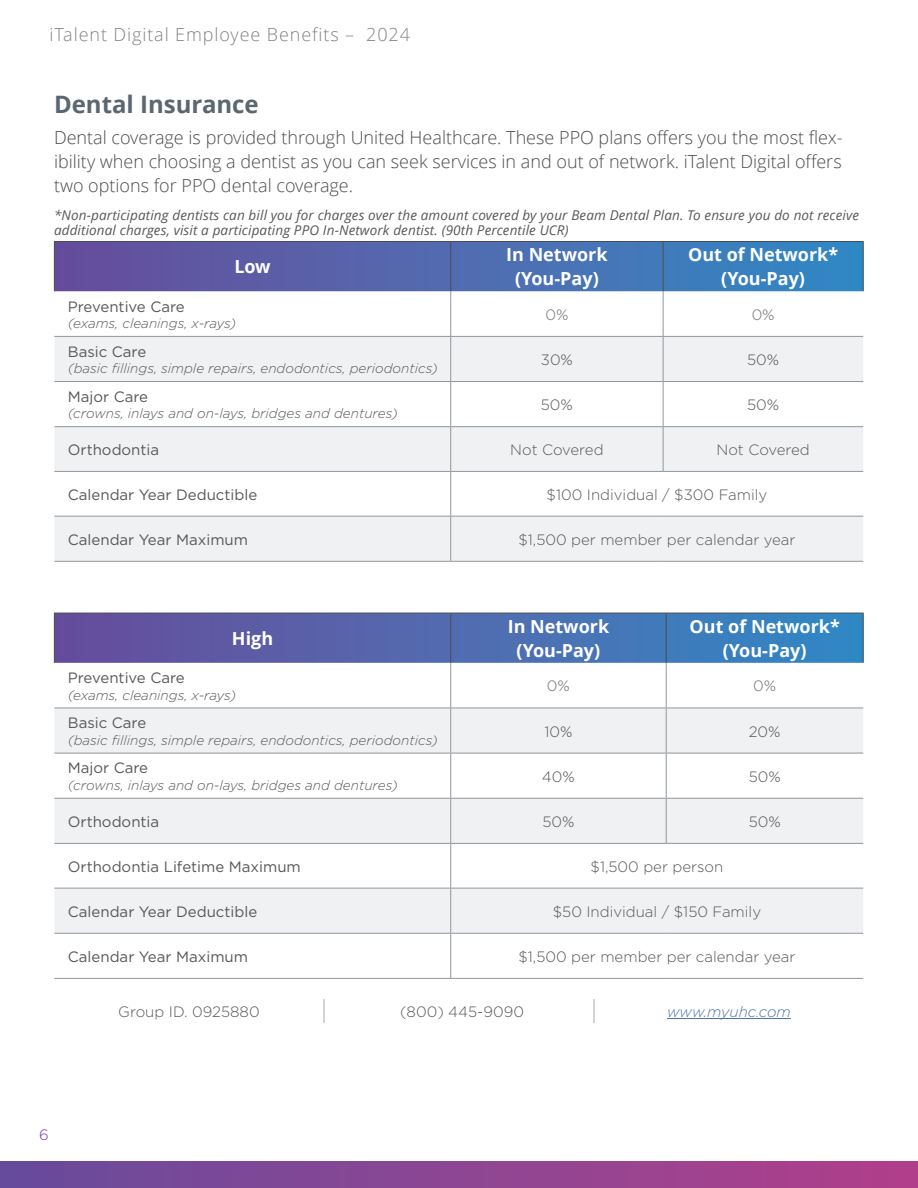
<style>
.page{position:relative;width:918px;height:1188px;background:#fff}
.page>*{position:absolute;margin:0;border:0;box-sizing:border-box;transform-origin:0 0}
.t1{font:700 24px "Open Sans";color:#5b6770}
.t2{font:300 18px/24px "Open Sans";color:#4b4c4d;text-align:justify}
.t3{font:700 18px/24px "Open Sans";color:#fff;text-align:center}
.t4{font:300 18px "Open Sans";letter-spacing:.05em;color:#808285}
.t5{font:300 15px "Gotham";color:#57585a}
.t6{font:15px "Gotham";color:#57585a}
.t7{font:italic 300 15px "Gotham";letter-spacing:-.005em;color:#4d72ac}
.t8{font:300 15px "Gotham";color:#717275}
.t9{font:300 15px "Gotham";color:#6b37b9}
.t10{font:italic 300 13.5px "Gotham";color:#57585a}
.t11{font:italic 13.5px/15px "Open Sans";letter-spacing:.01em;color:#57585a}
</style>
<div class="page">
<div style="left:0;top:1161px;width:918px;height:27px;background:linear-gradient(to right,#684b9c,#b13f8a)"></div>
<svg style="left:55px;top:242px;width:808px;height:49px;background:#4e6aaf"></svg>
<svg style="left:54px;top:337px;width:809px;height:224px;fill:#f0f1f2"></svg>
<svg style="left:54px;top:472px;width:809px;height:44px"></svg>
<hr style="left:450px;top:242px;width:1px;height:49px;background:#4b4d4d">
<hr style="left:663px;top:242px;width:1px;height:49px;background:#4b4d4d">
<hr style="left:450px;top:291px;width:1px;height:45px;background:#91969d">
<hr style="left:663px;top:291px;width:1px;height:45px;background:#91969d">
<hr style="left:450px;top:337px;width:1px;height:44px;background:#91969d">
<hr style="left:663px;top:337px;width:1px;height:44px;background:#91969d">
<hr style="left:450px;top:382px;width:1px;height:44px;background:#91969d">
<hr style="left:663px;top:382px;width:1px;height:44px;background:#91969d">
<hr style="left:450px;top:427px;width:1px;height:44px;background:#91969d">
<hr style="left:663px;top:427px;width:1px;height:44px;background:#91969d">
<hr style="left:450px;top:472px;width:1px;height:44px;background:#91969d">
<hr style="left:450px;top:517px;width:1px;height:44px;background:#91969d">
<hr style="left:54px;top:241px;width:397px;height:1px;background:#4b4d4d">
<hr style="left:54px;top:242px;width:1px;height:49px;background:#4b4d4d">
<hr style="left:451px;top:241px;width:212px;height:1px;background:#4b4d4d">
<hr style="left:663px;top:241px;width:201px;height:1px;background:#4b4d4d">
<hr style="left:863px;top:242px;width:1px;height:49px;background:#4b4d4d">
<hr style="left:54px;top:336px;width:397px;height:1px;background:#91969d">
<hr style="left:451px;top:336px;width:212px;height:1px;background:#91969d">
<hr style="left:663px;top:336px;width:200px;height:1px;background:#91969d">
<hr style="left:54px;top:381px;width:397px;height:1px;background:#91969d">
<hr style="left:451px;top:381px;width:212px;height:1px;background:#91969d">
<hr style="left:663px;top:381px;width:200px;height:1px;background:#91969d">
<hr style="left:54px;top:426px;width:397px;height:1px;background:#91969d">
<hr style="left:451px;top:426px;width:212px;height:1px;background:#91969d">
<hr style="left:663px;top:426px;width:200px;height:1px;background:#91969d">
<hr style="left:54px;top:471px;width:397px;height:1px;background:#91969d">
<hr style="left:451px;top:471px;width:212px;height:1px;background:#91969d">
<hr style="left:663px;top:471px;width:200px;height:1px;background:#91969d">
<hr style="left:54px;top:516px;width:397px;height:1px;background:#91969d">
<hr style="left:451px;top:516px;width:212px;height:1px;background:#91969d">
<hr style="left:663px;top:516px;width:200px;height:1px;background:#91969d">
<hr style="left:54px;top:561px;width:397px;height:1px;background:#91969d">
<hr style="left:451px;top:561px;width:212px;height:1px;background:#91969d">
<hr style="left:663px;top:561px;width:200px;height:1px;background:#91969d">
<svg style="left:55px;top:614px;width:808px;height:49px;background:#4e6bb0"></svg>
<svg style="left:54px;top:709px;width:809px;height:134px;fill:#f0f1f2"></svg>
<svg style="left:54px;top:844px;width:809px;height:134px"></svg>
<hr style="left:450px;top:613px;width:1px;height:50px;background:#4b4d4d">
<hr style="left:666px;top:613px;width:1px;height:50px;background:#4b4d4d">
<hr style="left:450px;top:663px;width:1px;height:45px;background:#91969d">
<hr style="left:666px;top:663px;width:1px;height:45px;background:#91969d">
<hr style="left:450px;top:708px;width:1px;height:45px;background:#91969d">
<hr style="left:666px;top:708px;width:1px;height:45px;background:#91969d">
<hr style="left:450px;top:753px;width:1px;height:45px;background:#91969d">
<hr style="left:666px;top:753px;width:1px;height:45px;background:#91969d">
<hr style="left:450px;top:799px;width:1px;height:44px;background:#91969d">
<hr style="left:666px;top:799px;width:1px;height:44px;background:#91969d">
<hr style="left:450px;top:844px;width:1px;height:44px;background:#91969d">
<hr style="left:450px;top:888px;width:1px;height:45px;background:#91969d">
<hr style="left:450px;top:934px;width:1px;height:44px;background:#91969d">
<hr style="left:54px;top:798px;width:397px;height:1px;background:#91969d">
<hr style="left:451px;top:798px;width:215px;height:1px;background:#91969d">
<hr style="left:666px;top:798px;width:197px;height:1px;background:#91969d">
<hr style="left:54px;top:843px;width:397px;height:1px;background:#91969d">
<hr style="left:451px;top:843px;width:215px;height:1px;background:#91969d">
<hr style="left:666px;top:843px;width:197px;height:1px;background:#91969d">
<hr style="left:54px;top:888px;width:397px;height:1px;background:#91969d">
<hr style="left:451px;top:888px;width:215px;height:1px;background:#91969d">
<hr style="left:666px;top:888px;width:197px;height:1px;background:#91969d">
<hr style="left:54px;top:933px;width:397px;height:1px;background:#91969d">
<hr style="left:451px;top:933px;width:215px;height:1px;background:#91969d">
<hr style="left:666px;top:933px;width:197px;height:1px;background:#91969d">
<hr style="left:54px;top:978px;width:397px;height:1px;background:#91969d">
<hr style="left:451px;top:978px;width:215px;height:1px;background:#91969d">
<hr style="left:666px;top:978px;width:197px;height:1px;background:#91969d">
<hr style="left:54px;top:613px;width:397px;height:1px;background:#4b4d4d">
<hr style="left:54px;top:613px;width:1px;height:50px;background:#4b4d4d">
<hr style="left:451px;top:613px;width:215px;height:1px;background:#4b4d4d">
<hr style="left:666px;top:613px;width:198px;height:1px;background:#4b4d4d">
<hr style="left:863px;top:613px;width:1px;height:50px;background:#4b4d4d">
<hr style="left:54px;top:708px;width:397px;height:1px;background:#91969d">
<hr style="left:451px;top:708px;width:215px;height:1px;background:#91969d">
<hr style="left:666px;top:708px;width:197px;height:1px;background:#91969d">
<hr style="left:54px;top:753px;width:397px;height:1px;background:#91969d">
<hr style="left:451px;top:753px;width:215px;height:1px;background:#91969d">
<hr style="left:666px;top:753px;width:197px;height:1px;background:#91969d">
<svg style="left:324px;top:999px;width:1px;height:24px"></svg>
<svg style="left:594px;top:999px;width:1px;height:24px"></svg>
<hr style="left:667px;top:1018px;width:124px;height:1px;background:#4d72ac">
<h2 class="t4" style="left:49px;top:24px;width:362px">iTalent Digital Employee Benefits – 2024</h2>
<h1 class="t1" style="left:54px;top:91px;width:206px">Dental Insurance</h1>
<h2 class="t2" style="left:54px;top:125px;width:790px">Dental coverage is provided through United Healthcare. These PPO plans offers you the most flex&shy;ibility when choosing a dentist as you can seek services in and out of network. iTalent Digital offers two options for PPO dental coverage.</h2>
<p class="t11" style="left:54px;top:208px;width:807px">*Non-participating dentists can bill you for charges over the amount covered by your Beam Dental Plan. To ensure you do not receive additional charges, visit a participating PPO In-Network dentist. (90th Percentile UCR)</p>
<h2 class="t3" style="left:234px;top:255px;width:38px">Low</h2>
<h2 class="t3" style="left:506px;top:243px;width:103px">In Network (You-Pay)</h2>
<h2 class="t3" style="left:688px;top:243px;width:152px">Out of Network* (You-Pay)</h2>
<p class="t6" style="left:68px;top:297px;width:118px">Preventive Care</p>
<p class="t10" style="left:68px;top:315px;width:170px">(exams, cleanings, x-rays)</p>
<p class="t6" style="left:68px;top:342px;width:80px">Basic Care</p>
<p class="t10" style="left:68px;top:360px;width:372px">(basic fillings, simple repairs, endodontics, periodontics)</p>
<p class="t6" style="left:68px;top:387px;width:82px">Major Care</p>
<p class="t10" style="left:68px;top:405px;width:332px">(crowns, inlays and on-lays, bridges and dentures)</p>
<p class="t8" style="left:545px;top:305px;width:25px">0%</p>
<p class="t8" style="left:752px;top:305px;width:25px">0%</p>
<p class="t5" style="left:541px;top:350px;width:34px">30%</p>
<p class="t5" style="left:747px;top:350px;width:34px">50%</p>
<p class="t5" style="left:541px;top:395px;width:34px">50%</p>
<p class="t5" style="left:747px;top:395px;width:34px">50%</p>
<p class="t6" style="left:68px;top:440px;width:93px">Orthodontia</p>
<p class="t5" style="left:510px;top:440px;width:95px">Not Covered</p>
<p class="t5" style="left:717px;top:440px;width:95px">Not Covered</p>
<p class="t6" style="left:68px;top:485px;width:191px">Calendar Year Deductible</p>
<p class="t5" style="left:547px;top:485px;width:222px">$100 Individual / $300 Family</p>
<p class="t6" style="left:68px;top:530px;width:182px">Calendar Year Maximum</p>
<p class="t5" style="left:518px;top:530px;width:279px">$1,500 per member per calendar year</p>
<h2 class="t3" style="left:232px;top:627px;width:43px">High</h2>
<p class="t6" style="left:68px;top:668px;width:118px">Preventive Care</p>
<p class="t10" style="left:68px;top:686px;width:170px">(exams, cleanings, x-rays)</p>
<p class="t6" style="left:68px;top:713px;width:80px">Basic Care</p>
<p class="t10" style="left:68px;top:731px;width:372px">(basic fillings, simple repairs, endodontics, periodontics)</p>
<p class="t6" style="left:68px;top:759px;width:82px">Major Care</p>
<p class="t10" style="left:68px;top:777px;width:332px">(crowns, inlays and on-lays, bridges and dentures)</p>
<h2 class="t3" style="left:508px;top:615px;width:103px">In Network (You-Pay)</h2>
<h2 class="t3" style="left:690px;top:615px;width:152px">Out of Network* (You-Pay)</h2>
<p class="t8" style="left:547px;top:677px;width:25px">0%</p>
<p class="t8" style="left:753px;top:677px;width:25px">0%</p>
<p class="t5" style="left:544px;top:722px;width:30px">10%</p>
<p class="t5" style="left:749px;top:722px;width:33px">20%</p>
<p class="t5" style="left:542px;top:767px;width:34px">40%</p>
<p class="t5" style="left:749px;top:767px;width:34px">50%</p>
<p class="t6" style="left:68px;top:812px;width:93px">Orthodontia</p>
<p class="t5" style="left:542px;top:812px;width:34px">50%</p>
<p class="t5" style="left:749px;top:812px;width:34px">50%</p>
<p class="t6" style="left:68px;top:857px;width:235px">Orthodontia Lifetime Maximum</p>
<p class="t5" style="left:591px;top:857px;width:134px">$1,500 per person</p>
<p class="t6" style="left:68px;top:902px;width:191px">Calendar Year Deductible</p>
<p class="t5" style="left:553px;top:902px;width:210px">$50 Individual / $150 Family</p>
<p class="t6" style="left:68px;top:947px;width:182px">Calendar Year Maximum</p>
<p class="t5" style="left:518px;top:947px;width:279px">$1,500 per member per calendar year</p>
<p class="t9" style="left:39px;top:1125px;width:11px">6</p>
<p class="t5" style="left:118px;top:1002px;width:143px">Group ID. 0925880</p>
<p class="t5" style="left:400px;top:1002px;width:125px">(800) 445-9090</p>
<p class="t7" style="left:667px;top:1002px;width:125px">www.myuhc.com</p>
</div>
